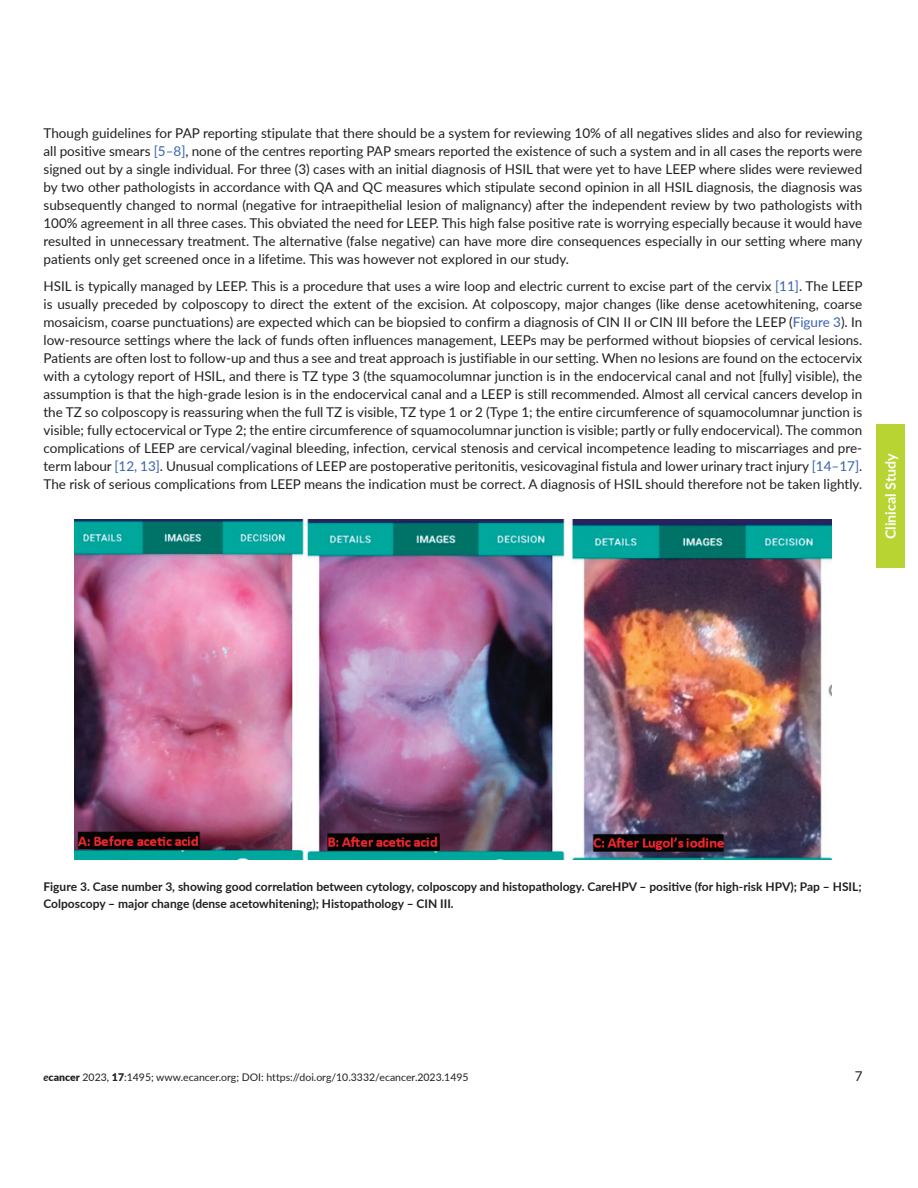
<style>
.page{position:relative;width:918px;height:1188px;background:#fff}
.page>*{position:absolute;margin:0;border:0;box-sizing:border-box;transform-origin:0 0}
.t1{font:700 14.25px "Lato";color:#fff}
.t2{font:13.5px/18px "Lato";color:#231f20;text-align:justify}
.t3{font:700 12px/16.5px "Lato";color:#231f20}
.t4{font:10.5px "Lato";color:#231f20}
.s1{color:#3862ae}
.s2{font-weight:700;font-style:italic}
.s3{font-weight:900}
</style>
<div class="page">
<div style="left:876px;top:425px;width:29px;height:143px;background:#b8d432"></div>
<img style="left:74px;top:520px;width:758px;height:339px">
<p class="t2" style="left:44px;top:124px;width:821px">Though guidelines for PAP reporting stipulate that there should be a system for reviewing 10% of all negatives slides and also for reviewing all positive smears <span class="s1">[5–8]</span>, none of the centres reporting PAP smears reported the existence of such a system and in all cases the reports were signed out by a single individual. For three (3) cases with an initial diagnosis of HSIL that were yet to have LEEP where slides were reviewed by two other pathologists in accordance with QA and QC measures which stipulate second opinion in all HSIL diagnosis, the diagnosis was subsequently changed to normal (negative for intraepithelial lesion of malignancy) after the independent review by two pathologists with 100% agreement in all three cases. This obviated the need for LEEP. This high false positive rate is worrying especially because it would have resulted in unnecessary treatment. The alternative (false negative) can have more dire consequences especially in our setting where many patients only get screened once in a lifetime. This was however not explored in our study.</p>
<p class="t2" style="left:44px;top:277px;width:821px">HSIL is typically managed by LEEP. This is a procedure that uses a wire loop and electric current to excise part of the cervix <span class="s1">[11]</span>. The LEEP is usually preceded by colposcopy to direct the extent of the excision. At colposcopy, major changes (like dense acetowhitening, coarse mosaicism, coarse punctuations) are expected which can be biopsied to confirm a diagnosis of CIN II or CIN III before the LEEP (<span class="s1">Figure 3</span>). In low-resource settings where the lack of funds often influences management, LEEPs may be performed without biopsies of cervical lesions.<br>Patients are often lost to follow-up and thus a see and treat approach is justifiable in our setting. When no lesions are found on the ectocervix with a cytology report of HSIL, and there is TZ type 3 (the squamocolumnar junction is in the endocervical canal and not [fully] visible), the assumption is that the high-grade lesion is in the endocervical canal and a LEEP is still recommended. Almost all cervical cancers develop in the TZ so colposcopy is reassuring when the full TZ is visible, TZ type 1 or 2 (Type 1; the entire circumference of squamocolumnar junction is visible; fully ectocervical or Type 2; the entire circumference of squamocolumnar junction is visible; partly or fully endocervical). The common complications of LEEP are cervical/vaginal bleeding, infection, cervical stenosis and cervical incompetence leading to miscarriages and pre&shy;term labour <span class="s1">[12, 13]</span>. Unusual complications of LEEP are postoperative peritonitis, vesicovaginal fistula and lower urinary tract injury <span class="s1">[14–17]</span>.<br>The risk of serious complications from LEEP means the indication must be correct. A diagnosis of HSIL should therefore not be taken lightly.</p>
<p class="t1" style="left:880px;top:539px;width:87px;rotate:-90deg">Clinical Study</p>
<p class="t3" style="left:44px;top:878px;width:820px">Figure 3. Case number 3, showing good correlation between cytology, colposcopy and histopathology. CareHPV – positive (for high-risk HPV); Pap – HSIL;<br>Colposcopy – major change (dense acetowhitening); Histopathology – CIN III.</p>
<p class="t4" style="left:44px;top:1070px;width:427px"><span class="s2">e</span><span class="s3">cancer</span> 2023, <span class="s3">17</span>:1495; www.ecancer.org; DOI: https://doi.org/10.3332/ecancer.2023.1495</p>
<p class="t2" style="left:855px;top:1067px;width:9px">7</p>
</div>
